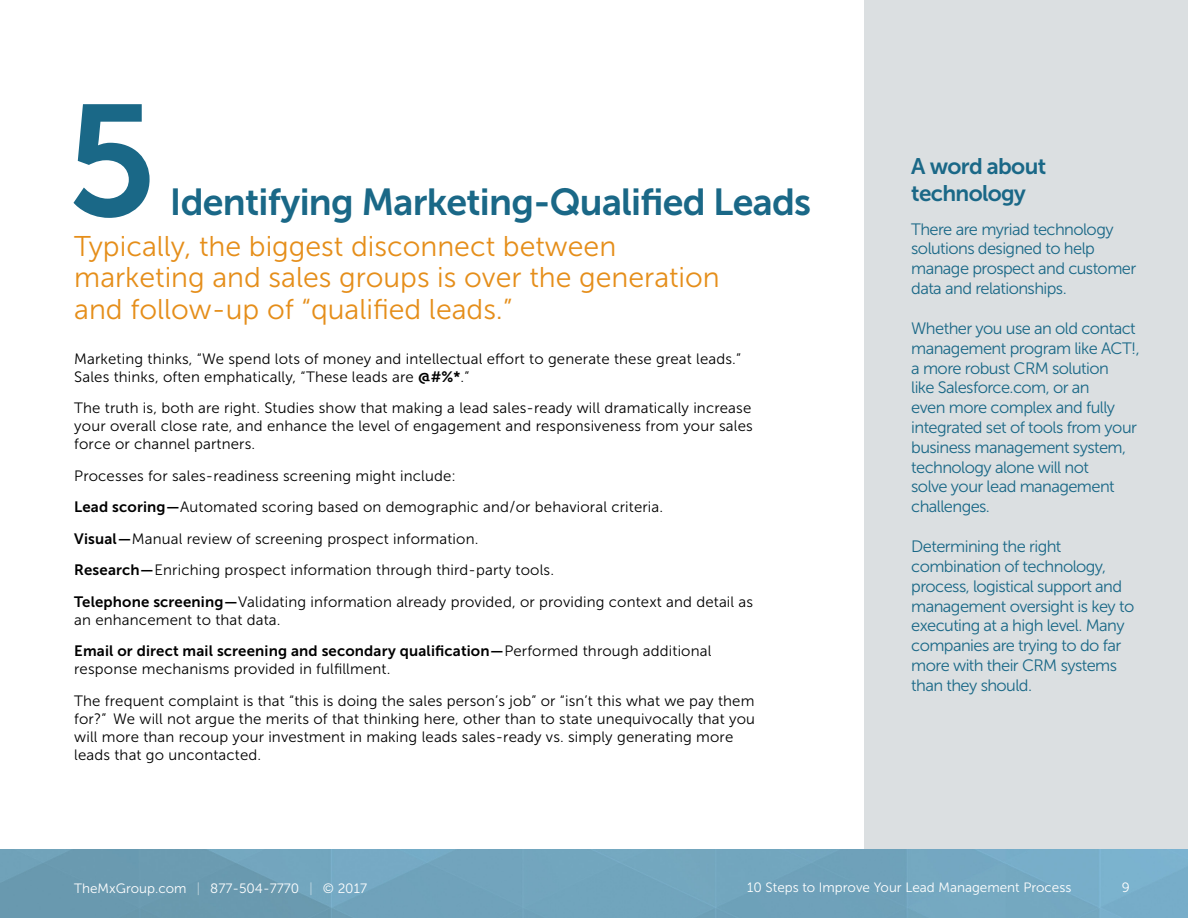
<style>
.page{position:relative;width:1188px;height:918px;background:#fff}
.page>*{position:absolute;margin:0;border:0;box-sizing:border-box;transform-origin:0 0}
.t1{font:157.5px "Museo Sans 700";color:#1a6887}
.t2{font:37.5px "Museo Sans 700";letter-spacing:-.02em;color:#1a6887}
.t3{font:28.5px/31.5px "Museo Sans 300";color:#e58e1a}
.t4{font:22.5px/27px "Museo Sans 700";letter-spacing:-.03em;color:#1a6887}
.t5{font:16.5px/19.8px "Museo Sans 300";letter-spacing:-.035em;color:#1a6887}
.t6{font:15px/18px "Museo Sans 300";letter-spacing:.01em;color:#000}
.t7{font:15px "Museo Sans 700";letter-spacing:.01em;color:#000}
.t8{font:13.5px "Museo Sans 300";color:#fff}
.s1{font-family:"Museo Sans 700"}
.s2{font-family:"Museo Sans 300"}
</style>
<div class="page">
<div style="left:864px;top:0;width:324px;height:918px;background:#dbdfe1"></div>
<img style="left:0;top:850px;width:1188px;height:68px">
<h1 class="t1" style="left:67px;top:74px;width:91px">5</h1>
<h2 class="t2" style="left:170px;top:182px;width:643px">Identifying Marketing-Qualified Leads</h2>
<h3 class="t3" style="left:74px;top:230px;width:647px">Typically, the biggest disconnect between marketing and sales groups is over the generation and follow-up of “qualified leads.”</h3>
<p class="t6" style="left:74px;top:350px;width:668px">Marketing thinks, “We spend lots of money and intellectual effort to generate these great leads.”<br>Sales thinks, often emphatically, “These leads are <span class="s1">@#%*</span>.”</p>
<p class="t6" style="left:74px;top:399px;width:680px;text-align:justify">The truth is, both are right. Studies show that making a lead sales-ready will dramatically increase your overall close rate, and enhance the level of engagement and responsiveness from your sales force or channel partners.</p>
<p class="t6" style="left:74px;top:460px;width:681px;line-height:31.5px">Processes for sales-readiness screening might include:<br><span class="s1">Lead scoring —</span> Automated scoring based on demographic and / or behavioral criteria.<br><span class="s1">Visual —</span> Manual review of screening prospect information.<br><span class="s1">Research —</span> Enriching prospect information through third-party tools.<br><span class="s1">Telephone screening —</span> Validating information already provided, or providing context and detail as</p>
<p class="t6" style="left:74px;top:611px;width:208px">an enhancement to that data.</p>
<p class="t7" style="left:74px;top:643px;width:639px">Email or direct mail screening and secondary qualification — <span class="s2">Performed through additional</span></p>
<p class="t6" style="left:74px;top:653px;width:682px;line-height:31.5px">response mechanisms provided in fulfillment.<br>The frequent complaint is that “this is doing the sales person’s job” or “isn’t this what we pay them</p>
<p class="t6" style="left:74px;top:710px;width:682px">for?” We will not argue the merits of that thinking here, other than to state unequivocally that you will more than recoup your investment in making leads sales-ready vs. simply generating more leads that go uncontacted.</p>
<h3 class="t4" style="left:911px;top:153px;width:136px">A word about technology</h3>
<p class="t5" style="left:911px;top:219px;width:227px">There are myriad technology solutions designed to help manage prospect and customer data and relationships.</p>
<p class="t5" style="left:911px;top:319px;width:230px">Whether you use an old contact management program like ACT!, a more robust CRM solution<br>like Salesforce.com, or an<br>even more complex and fully integrated set of tools from your business management system, technology alone will not<br>solve your lead management challenges.</p>
<p class="t5" style="left:911px;top:537px;width:225px">Determining the right combination of technology, process, logistical support and management oversight is key to executing at a high level. Many companies are trying to do far more with their CRM systems than they should.</p>
<p class="t8" style="left:74px;top:882px;width:294px">TheMxGroup.com | 877-504-7770 | © 2017</p>
<p class="t8" style="left:747px;top:880px;width:326px">10 Steps to Improve Your Lead Management Process</p>
<p class="t8" style="left:1122px;top:880px;width:10px">9</p>
</div>
